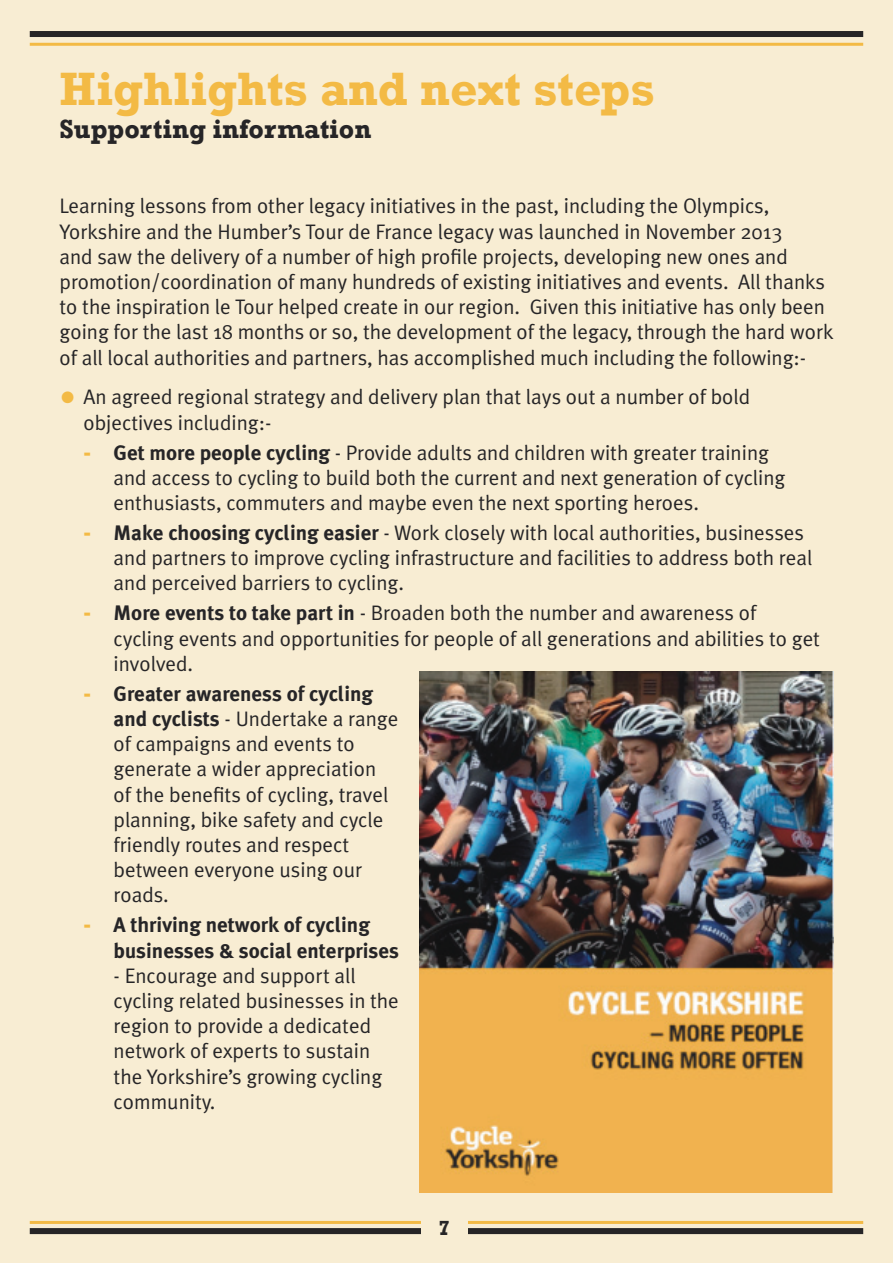
<style>
.page{position:relative;width:893px;height:1263px;background:#f8edd3}
.page>*{position:absolute;margin:0;border:0;box-sizing:border-box;transform-origin:0 0}
.t1{font:700 48px "Rockwell";color:#f3ba45}
.t2{font:700 27px "Rockwell";color:#262527}
.t3{font:21px/25.2px "Meta Plus Normal";color:#262527}
.t4{font:700 21px/25.2px "Meta Plus";color:#262527}
.t5{font:700 21px "Rockwell";color:#262527}
.s1{font-size:33px;color:#f3ba45}
.s2{font-family:"Meta Plus";font-weight:900;color:#f3ba45}
.s3{font-family:"Meta Plus";font-weight:700}
.s4{font-weight:900;color:#f3ba45}
</style>
<div class="page">
<div style="left:30px;top:31px;width:833px;height:6px;background:#262527"></div>
<hr style="left:30px;top:43px;width:833px;height:3px;background:#f3ba45">
<div style="left:30px;top:1228px;width:833px;height:6px;background:#262527"></div>
<hr style="left:30px;top:1221px;width:833px;height:3px;background:#f3ba45">
<div style="left:421px;top:1218px;width:47px;height:28px;background:#f8edd3"></div>
<img style="left:420px;top:672px;width:413px;height:521px">
<h1 class="t1" style="left:60px;top:60px;width:597px">Highlights and next steps</h1>
<p class="t2" style="left:60px;top:112px;width:313px">Supporting information</p>
<p class="t3" style="left:60px;top:193px;width:775px">Learning lessons from other legacy initiatives in the past, including the Olympics, Yorkshire and the Humber’s Tour de France legacy was launched in November 2013<br>and saw the delivery of a number of high profile projects, developing new ones and promotion/coordination of many hundreds of existing initiatives and events. All thanks to the inspiration le Tour helped create in our region. Given this initiative has only been going for the last 18 months or so, the development of the legacy, through the hard work of all local authorities and partners, has accomplished much including the following:-</p>
<p class="t3" style="left:84px;top:384px;width:668px;text-indent:-24px"><span class="s1">•</span> An agreed regional strategy and delivery plan that lays out a number of bold objectives including:-</p>
<p class="t3" style="left:114px;top:439px;width:673px;text-indent:-30px"><span class="s2">-</span> <span class="s3">Get more people cycling</span> - Provide adults and children with greater training and access to cycling to build both the current and next generation of cycling enthusiasts, commuters and maybe even the next sporting heroes.</p>
<p class="t3" style="left:114px;top:520px;width:700px;text-indent:-30px"><span class="s2">-</span> <span class="s3">Make choosing cycling easier</span> - Work closely with local authorities, businesses and partners to improve cycling infrastructure and facilities to address both real and perceived barriers to cycling.</p>
<p class="t3" style="left:114px;top:600px;width:708px;text-indent:-30px"><span class="s2">-</span> <span class="s3">More events to take part in</span> - Broaden both the number and awareness of cycling events and opportunities for people of all generations and abilities to get involved.</p>
<p class="t4" style="left:84px;top:681px;width:291px"><span class="s4">-</span> Greater awareness of cycling</p>
<p class="t3" style="left:114px;top:706px;width:286px"><span class="s3">and cyclists</span> - Undertake a range of campaigns and events to generate a wider appreciation of the benefits of cycling, travel planning, bike safety and cycle friendly routes and respect between everyone using our roads.</p>
<p class="t4" style="left:114px;top:912px;width:287px;text-indent:-30px"><span class="s4">-</span> A thriving network of cycling businesses &amp; social enterprises</p>
<p class="t3" style="left:114px;top:963px;width:287px">- Encourage and support all cycling related businesses in the region to provide a dedicated network of experts to sustain the Yorkshire’s growing cycling community.</p>
<p class="t5" style="left:439px;top:1215px;width:13px">7</p>
</div>
